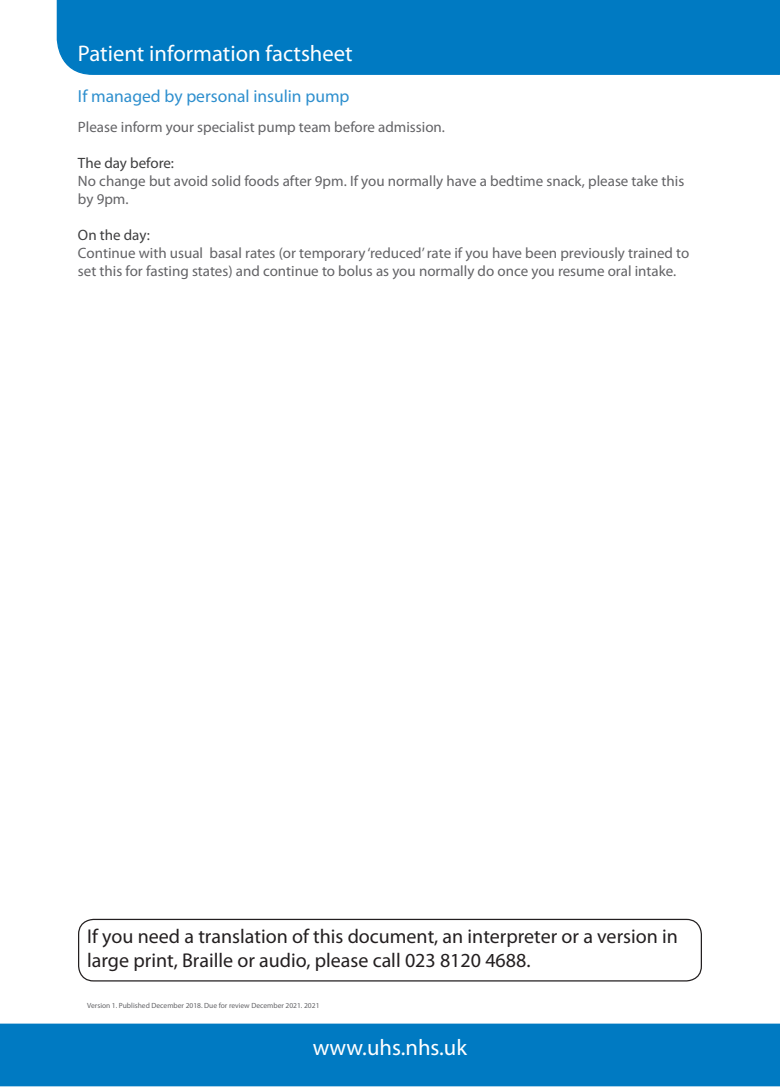
<style>
.page{position:relative;width:780px;height:1088px;background:#fff}
.page>*{position:absolute;margin:0;border:0;box-sizing:border-box;transform-origin:0 0}
.t1{font:22.62px "Myriad Pro";color:#fff}
.t2{font:20px/24px "Myriad Pro";color:#231f20}
.t3{font:17.5px "Myriad Pro";color:#2e8fce}
.t4{font:15px/18px "Myriad Pro";color:#636366}
.t5{font:15px "Myriad Pro";color:#3e3e3f}
.t6{font:7.5px "Myriad Pro";color:#636366}
</style>
<div class="page">
<div style="left:1px;top:1024px;width:778px;height:62px;background:#007ac2"></div>
<div style="left:0;top:1023px;width:780px;height:63px;border:1px solid #007ac2"></div>
<div style="left:56px;top:0;width:724px;height:75px;background:#007ac2"></div>
<div style="left:78px;top:919px;width:624px;height:62px;border:1px solid #231f20;border-radius:15px"></div>
<p class="t1" style="left:78px;top:40px;width:276px">Patient information factsheet</p>
<p class="t3" style="left:78px;top:86px;width:273px">If managed by personal insulin pump</p>
<p class="t4" style="left:78px;top:118px;width:368px">Please inform your specialist pump team before admission.</p>
<p class="t5" style="left:78px;top:154px;width:98px">The day before:</p>
<p class="t4" style="left:78px;top:172px;width:607px">No change but avoid solid foods after 9pm. If you normally have a bedtime snack, please take this by 9pm.</p>
<p class="t5" style="left:78px;top:226px;width:73px">On the day:</p>
<p class="t4" style="left:78px;top:244px;width:612px">Continue with usual basal rates (or temporary ‘reduced’ rate if you have been previously trained to set this for fasting states) and continue to bolus as you normally do once you resume oral intake.</p>
<p class="t2" style="left:87px;top:923px;width:592px">If you need a translation of this document, an interpreter or a version in large print, Braille or audio, please call 023 8120 4688.</p>
<p class="t6" style="left:87px;top:1001px;width:234px">Version 1. Published December 2018. Due for review December 2021. 2021</p>
<p class="t1" style="left:312px;top:1034px;width:156px">www.uhs.nhs.uk</p>
</div>
